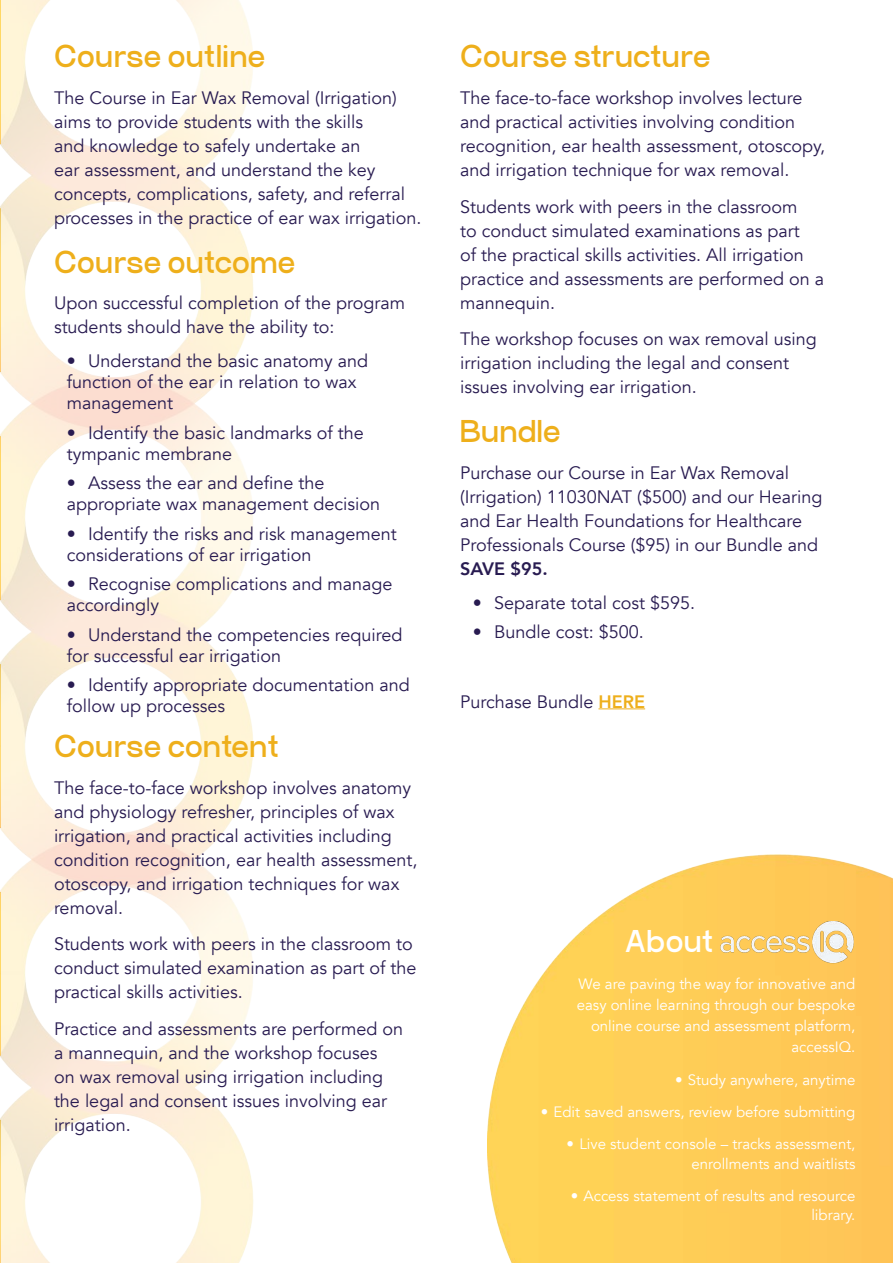
<style>
.page{position:relative;width:893px;height:1263px;background:#fff}
.page>*{position:absolute;margin:0;border:0;box-sizing:border-box;transform-origin:0 0}
.Main_Header_N{font:700 30px "Craftwork Sans";color:#eeaf1b}
.Main_Header_N-2{font:700 30px "Craftwork Sans";color:#fff}
.Body_Copy_N_copy{font:18px/24px "Avenir";color:#281b51}
.Body_Copy_N_copy-2{font:15px/21px "Avenir";color:#fff;text-align:right}
.s1{font-weight:800}
.s2{font-weight:800;color:#eeaf1b}
</style>
<div class="page">
<img style="left:0;top:0;width:794px;height:1263px">
<img style="left:487px;top:855px;width:406px;height:408px">
<img style="left:720px;top:921px;width:134px;height:43px">
<hr style="left:598px;top:708px;width:47px;height:1px;background:#eeaf1b">
<p class="Main_Header_N" style="left:54px;top:39px;width:213px">Course outline</p>
<p class="Body_Copy_N_copy" style="left:54px;top:86px;width:369px">The Course in Ear Wax Removal (Irrigation) aims to provide students with the skills<br>and knowledge to safely undertake an<br>ear assessment, and understand the key concepts, complications, safety, and referral processes in the practice of ear wax irrigation.</p>
<p class="Main_Header_N" style="left:54px;top:244px;width:243px">Course outcome</p>
<p class="Body_Copy_N_copy" style="left:54px;top:292px;width:353px">Upon successful completion of the program students should have the ability to:</p>
<p class="Body_Copy_N_copy" style="left:67px;top:351px;width:303px;line-height:21px">• Understand the basic anatomy and function of the ear in relation to wax management</p>
<p class="Body_Copy_N_copy" style="left:67px;top:422px;width:299px;line-height:21px">• Identify the basic landmarks of the tympanic membrane</p>
<p class="Body_Copy_N_copy" style="left:67px;top:473px;width:315px;line-height:21px">• Assess the ear and define the appropriate wax management decision</p>
<p class="Body_Copy_N_copy" style="left:67px;top:523px;width:331px;line-height:21px">• Identify the risks and risk management considerations of ear irrigation</p>
<p class="Body_Copy_N_copy" style="left:67px;top:574px;width:327px;line-height:21px">• Recognise complications and manage accordingly</p>
<p class="Body_Copy_N_copy" style="left:67px;top:624px;width:337px;line-height:21px">• Understand the competencies required for successful ear irrigation</p>
<p class="Body_Copy_N_copy" style="left:67px;top:675px;width:344px;line-height:21px">• Identify appropriate documentation and follow up processes</p>
<p class="Main_Header_N" style="left:54px;top:728px;width:226px">Course content</p>
<p class="Body_Copy_N_copy" style="left:54px;top:776px;width:365px">The face-to-face workshop involves anatomy and physiology refresher, principles of wax irrigation, and practical activities including condition recognition, ear health assessment, otoscopy, and irrigation techniques for wax removal.</p>
<p class="Body_Copy_N_copy" style="left:54px;top:932px;width:364px">Students work with peers in the classroom to conduct simulated examination as part of the practical skills activities.</p>
<p class="Body_Copy_N_copy" style="left:54px;top:1017px;width:350px">Practice and assessments are performed on a mannequin, and the workshop focuses<br>on wax removal using irrigation including the legal and consent issues involving ear irrigation.</p>
<p class="Main_Header_N" style="left:460px;top:39px;width:252px">Course structure</p>
<p class="Body_Copy_N_copy" style="left:460px;top:86px;width:367px">The face-to-face workshop involves lecture and practical activities involving condition recognition, ear health assessment, otoscopy, and irrigation technique for wax removal.</p>
<p class="Body_Copy_N_copy" style="left:460px;top:195px;width:366px">Students work with peers in the classroom<br>to conduct simulated examinations as part<br>of the practical skills activities. All irrigation practice and assessments are performed on a mannequin.</p>
<p class="Body_Copy_N_copy" style="left:460px;top:328px;width:358px">The workshop focuses on wax removal using irrigation including the legal and consent issues involving ear irrigation.</p>
<p class="Main_Header_N" style="left:460px;top:414px;width:102px">Bundle</p>
<p class="Body_Copy_N_copy" style="left:460px;top:461px;width:364px">Purchase our Course in Ear Wax Removal (Irrigation) 11030NAT ($500) and our Hearing and Ear Health Foundations for Healthcare Professionals Course ($95) in our Bundle and <span class="s1">SAVE $95.</span></p>
<p class="Body_Copy_N_copy" style="left:473px;top:591px;width:224px">• Separate total cost $595.</p>
<p class="Body_Copy_N_copy" style="left:473px;top:620px;width:172px">• Bundle cost: $500.</p>
<p class="Body_Copy_N_copy" style="left:460px;top:690px;width:187px">Purchase Bundle <span class="s2">HERE</span></p>
<p class="Main_Header_N-2" style="left:625px;top:923px;width:90px">About</p>
<p class="Body_Copy_N_copy-2" style="left:577px;top:974px;width:280px">We are paving the way for innovative and easy online learning through our bespoke online course and assessment platform, accessIQ.</p>
<p class="Body_Copy_N_copy-2" style="left:675px;top:1069px;width:182px">• Study anywhere, anytime</p>
<p class="Body_Copy_N_copy-2" style="left:541px;top:1101px;width:316px">• Edit saved answers, review before submitting</p>
<p class="Body_Copy_N_copy-2" style="left:567px;top:1134px;width:290px;line-height:19.5px">• Live student console – tracks assessment, enrollments and waitlists</p>
<p class="Body_Copy_N_copy-2" style="left:571px;top:1186px;width:286px;line-height:19.5px">• Access statement of results and resource library.</p>
</div>
